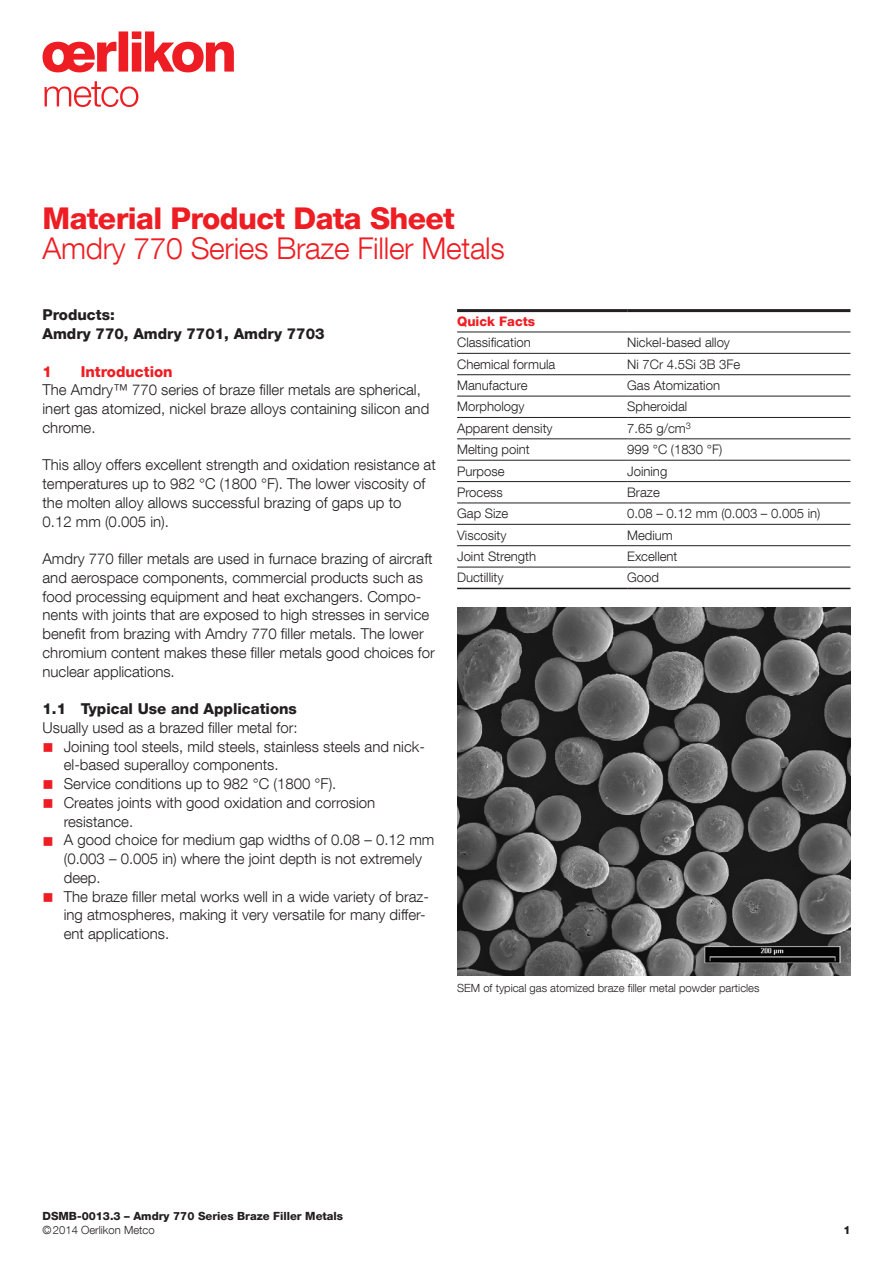
<style>
.page{position:relative;width:893px;height:1263px;background:#fff}
.page>*{position:absolute;margin:0;border:0;box-sizing:border-box;transform-origin:0 0}
.t1{font:300 30px "Helvetica Neue LT Com";letter-spacing:-.01em;color:#ee1d23}
.t2{font:800 30px "Helvetica Neue LT Com";letter-spacing:-.02em;color:#ee1d23}
.t3{font:300 15px/18.8px "Helvetica Neue LT Com";color:#231f20}
.t4{font:800 15px/18.8px "Helvetica Neue LT Com";color:#231f20}
.t5{font:800 15px "Helvetica Neue LT Com";color:#ee1d23}
.t6{font:300 13.2px "Helvetica Neue LT Com";color:#231f20}
.t7{font:800 13.2px "Helvetica Neue LT Com";color:#ee1d23}
.t8{font:300 11.25px "Helvetica Neue LT Com";color:#231f20}
.t9{font:800 11.25px "Helvetica Neue LT Com";color:#231f20}
.s1{color:#ee1d23}
</style>
<div class="page">
<svg style="left:43px;top:31px;width:191px;height:41px"></svg>
<svg style="left:45px;top:81px;width:93px;height:26px"></svg>
<img style="left:457px;top:608px;width:393px;height:367px">
<hr style="left:457px;top:353px;width:170px;height:1px;background:#231f20">
<hr style="left:627px;top:353px;width:223px;height:1px;background:#231f20">
<hr style="left:457px;top:374px;width:170px;height:1px;background:#231f20">
<hr style="left:627px;top:374px;width:223px;height:1px;background:#231f20">
<hr style="left:457px;top:396px;width:170px;height:1px;background:#231f20">
<hr style="left:627px;top:396px;width:223px;height:1px;background:#231f20">
<hr style="left:457px;top:417px;width:170px;height:1px;background:#231f20">
<hr style="left:627px;top:417px;width:223px;height:1px;background:#231f20">
<hr style="left:457px;top:439px;width:170px;height:1px;background:#231f20">
<hr style="left:627px;top:439px;width:223px;height:1px;background:#231f20">
<hr style="left:457px;top:460px;width:170px;height:1px;background:#231f20">
<hr style="left:627px;top:460px;width:223px;height:1px;background:#231f20">
<hr style="left:457px;top:481px;width:170px;height:1px;background:#231f20">
<hr style="left:627px;top:481px;width:223px;height:1px;background:#231f20">
<hr style="left:457px;top:503px;width:170px;height:1px;background:#231f20">
<hr style="left:627px;top:503px;width:223px;height:1px;background:#231f20">
<hr style="left:457px;top:524px;width:170px;height:1px;background:#231f20">
<hr style="left:627px;top:524px;width:223px;height:1px;background:#231f20">
<hr style="left:457px;top:545px;width:170px;height:1px;background:#231f20">
<hr style="left:627px;top:545px;width:223px;height:1px;background:#231f20">
<hr style="left:457px;top:567px;width:170px;height:1px;background:#231f20">
<hr style="left:627px;top:567px;width:223px;height:1px;background:#231f20">
<hr style="left:457px;top:309px;width:170px;height:3px;background:#231f20">
<hr style="left:627px;top:309px;width:223px;height:3px;background:#231f20">
<hr style="left:457px;top:332px;width:170px;height:1px;background:#231f20">
<hr style="left:627px;top:332px;width:223px;height:1px;background:#231f20">
<hr style="left:457px;top:588px;width:170px;height:1px;background:#231f20">
<hr style="left:627px;top:588px;width:223px;height:1px;background:#231f20">
<h1 class="t2" style="left:43px;top:201px;width:414px">Material Product Data Sheet</h1>
<h1 class="t1" style="left:43px;top:230px;width:464px">Amdry 770 Series Braze Filler Metals</h1>
<p class="t4" style="left:43px;top:306px;width:284px">Products:<br>Amdry 770, Amdry 7701, Amdry 7703</p>
<p class="t5" style="left:43px;top:362px;width:11px">1</p>
<p class="t5" style="left:81px;top:362px;width:93px">Introduction</p>
<p class="t3" style="left:43px;top:380px;width:388px">The Amdry™ 770 series of braze filler metals are spherical, inert gas atomized, nickel braze alloys containing silicon and chrome.</p>
<p class="t3" style="left:43px;top:455px;width:395px">This alloy offers excellent strength and oxidation resistance at temperatures up to 982 °C (1800 °F). The lower viscosity of the molten alloy allows successful brazing of gaps up to<br>0.12 mm (0.005 in).</p>
<p class="t3" style="left:43px;top:549px;width:394px">Amdry 770 filler metals are used in furnace brazing of aircraft and aerospace components, commercial products such as food processing equipment and heat exchangers. Compo&shy;nents with joints that are exposed to high stresses in service benefit from brazing with Amdry 770 filler metals. The lower chromium content makes these filler metals good choices for nuclear applications.</p>
<p class="t4" style="left:43px;top:699px;width:256px">1.1 Typical Use and Applications</p>
<p class="t3" style="left:43px;top:718px;width:257px">Usually used as a brazed filler metal for:</p>
<p class="t3" style="left:64px;top:737px;width:363px;text-indent:-21px"><span class="s1">■</span> Joining tool steels, mild steels, stainless steels and nick&shy;el-based superalloy components.</p>
<p class="t3" style="left:43px;top:774px;width:295px"><span class="s1">■</span> Service conditions up to 982 °C (1800 °F).</p>
<p class="t3" style="left:64px;top:793px;width:313px;text-indent:-21px"><span class="s1">■</span> Creates joints with good oxidation and corrosion resistance.</p>
<p class="t3" style="left:64px;top:830px;width:372px;text-indent:-21px"><span class="s1">■</span> A good choice for medium gap widths of 0.08 – 0.12 mm (0.003 – 0.005 in) where the joint depth is not extremely deep.</p>
<p class="t3" style="left:64px;top:887px;width:367px;text-indent:-21px"><span class="s1">■</span> The braze filler metal works well in a wide variety of braz&shy;ing atmospheres, making it very versatile for many differ&shy;ent applications.</p>
<p class="t7" style="left:457px;top:313px;width:80px">Quick Facts</p>
<p class="t6" style="left:457px;top:335px;width:75px">Classification</p>
<p class="t6" style="left:627px;top:335px;width:104px">Nickel-based alloy</p>
<p class="t6" style="left:457px;top:356px;width:100px">Chemical formula</p>
<p class="t6" style="left:627px;top:356px;width:115px">Ni 7Cr 4.5Si 3B 3Fe</p>
<p class="t6" style="left:457px;top:377px;width:72px">Manufacture</p>
<p class="t6" style="left:627px;top:377px;width:94px">Gas Atomization</p>
<p class="t6" style="left:457px;top:399px;width:69px">Morphology</p>
<p class="t6" style="left:627px;top:399px;width:62px">Spheroidal</p>
<p class="t6" style="left:457px;top:420px;width:97px">Apparent density</p>
<p class="t6" style="left:627px;top:420px;width:65px">7.65 g/cm<sup>3</sup></p>
<p class="t6" style="left:457px;top:441px;width:74px">Melting point</p>
<p class="t6" style="left:627px;top:441px;width:97px">999 °C (1830 °F)</p>
<p class="t6" style="left:457px;top:463px;width:49px">Purpose</p>
<p class="t6" style="left:627px;top:463px;width:42px">Joining</p>
<p class="t6" style="left:457px;top:484px;width:47px">Process</p>
<p class="t6" style="left:627px;top:484px;width:34px">Braze</p>
<p class="t6" style="left:457px;top:505px;width:53px">Gap Size</p>
<p class="t6" style="left:627px;top:505px;width:195px">0.08 – 0.12 mm (0.003 – 0.005 in)</p>
<p class="t6" style="left:457px;top:527px;width:51px">Viscosity</p>
<p class="t6" style="left:627px;top:527px;width:47px">Medium</p>
<p class="t6" style="left:457px;top:548px;width:81px">Joint Strength</p>
<p class="t6" style="left:627px;top:548px;width:52px">Excellent</p>
<p class="t6" style="left:457px;top:570px;width:48px">Ductillity</p>
<p class="t6" style="left:627px;top:570px;width:33px">Good</p>
<p class="t8" style="left:457px;top:981px;width:304px">SEM of typical gas atomized braze filler metal powder particles</p>
<p class="t9" style="left:43px;top:1209px;width:302px">DSMB-0013.3 – Amdry 770 Series Braze Filler Metals</p>
<p class="t8" style="left:43px;top:1223px;width:114px">©2014 Oerlikon Metco</p>
<p class="t9" style="left:843px;top:1223px;width:9px">1</p>
</div>
